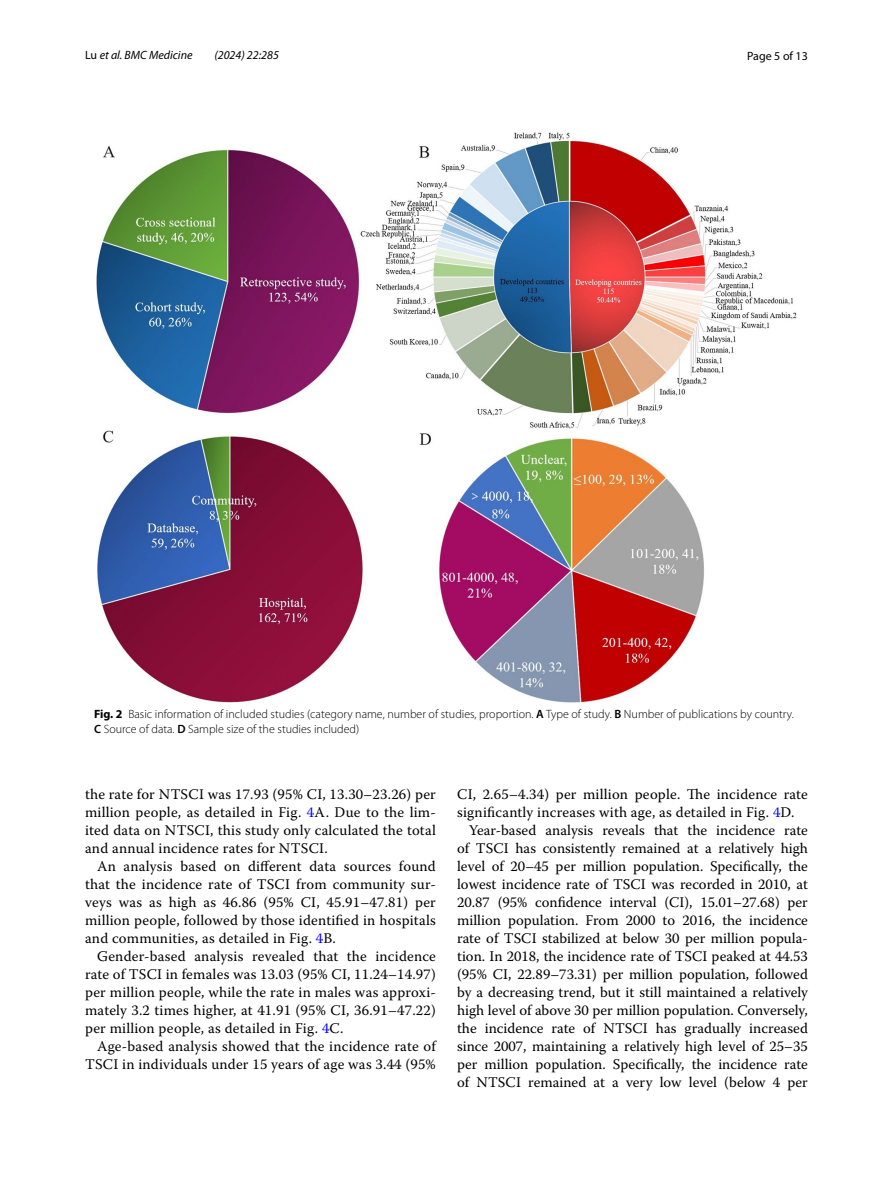
<style>
.page{position:relative;width:893px;height:1187px;background:#fff}
.page>*{position:absolute;margin:0;border:0;box-sizing:border-box;transform-origin:0 0}
.t1{font:14.7px/18px "Warnock Pro";color:#000;text-align:justify}
.t2{font:300 12px/15px "Myriad Pro";color:#000}
.t3{font:italic 12px "Myriad Pro";color:#000}
.t4{font:12px "Myriad Pro";color:#000}
.s1{font-style:normal}
.s2{font-weight:700}
.s3{font-weight:600}
.s4{color:#00f}
</style>
<div class="page">
<img style="left:96px;top:133px;width:701px;height:569px">
<p class="t3" style="left:85px;top:48px;width:109px"><span class="s1">Lu</span> et al. BMC Medicine</p>
<p class="t3" style="left:214px;top:48px;width:66px">(2024) 22:285</p>
<p class="t4" style="left:747px;top:48px;width:62px">Page 5 of 13</p>
<p class="t2" style="left:94px;top:706px;width:701px"><span class="s2">Fig. 2</span> Basic information of included studies (category name, number of studies, proportion. <span class="s3">A</span> Type of study. <span class="s3">B</span> Number of publications by country.<br><span class="s3">C</span> Source of data. <span class="s3">D</span> Sample size of the studies included)</p>
<p class="t1" style="left:85px;top:785px;width:352px">the rate for NTSCI was 17.93 (95% CI, 13.30–23.26) per million people, as detailed in Fig. <span class="s4">4</span>A. Due to the lim&shy;ited data on NTSCI, this study only calculated the total and annual incidence rates for NTSCI.</p>
<p class="t1" style="left:85px;top:857px;width:352px;text-indent:12px">An analysis based on different data sources found that the incidence rate of TSCI from community sur&shy;veys was as high as 46.86 (95% CI, 45.91–47.81) per million people, followed by those identified in hospitals and communities, as detailed in Fig. <span class="s4">4</span>B.</p>
<p class="t1" style="left:85px;top:947px;width:352px;text-indent:12px">Gender-based analysis revealed that the incidence rate of TSCI in females was 13.03 (95% CI, 11.24–14.97) per million people, while the rate in males was approxi&shy;mately 3.2 times higher, at 41.91 (95% CI, 36.91–47.22) per million people, as detailed in Fig. <span class="s4">4</span>C.</p>
<p class="t1" style="left:85px;top:1037px;width:352px;text-align:right">Age-based analysis showed that the incidence rate of<br>TSCI in individuals under 15 years of age was 3.44 (95%</p>
<p class="t1" style="left:457px;top:785px;width:352px">CI, 2.65–4.34) per million people. The incidence rate</p>
<p class="t1" style="left:457px;top:803px;width:339px">significantly increases with age, as detailed in Fig. <span class="s4">4</span>D.</p>
<p class="t1" style="left:469px;top:821px;width:340px">Year-based analysis reveals that the incidence rate</p>
<p class="t1" style="left:457px;top:839px;width:352px">of TSCI has consistently remained at a relatively high</p>
<p class="t1" style="left:457px;top:857px;width:352px">level of 20–45 per million population. Specifically, the</p>
<p class="t1" style="left:457px;top:875px;width:352px">lowest incidence rate of TSCI was recorded in 2010, at</p>
<p class="t1" style="left:457px;top:893px;width:352px">20.87 (95% confidence interval (CI), 15.01–27.68) per</p>
<p class="t1" style="left:457px;top:911px;width:352px">million population. From 2000 to 2016, the incidence</p>
<p class="t1" style="left:457px;top:929px;width:352px">rate of TSCI stabilized at below 30 per million popula-</p>
<p class="t1" style="left:457px;top:947px;width:352px">tion. In 2018, the incidence rate of TSCI peaked at 44.53</p>
<p class="t1" style="left:457px;top:965px;width:352px">(95% CI, 22.89–73.31) per million population, followed</p>
<p class="t1" style="left:457px;top:983px;width:352px">by a decreasing trend, but it still maintained a relatively</p>
<p class="t1" style="left:457px;top:1001px;width:352px">high level of above 30 per million population. Conversely,</p>
<p class="t1" style="left:457px;top:1019px;width:352px">the incidence rate of NTSCI has gradually increased</p>
<p class="t1" style="left:457px;top:1037px;width:352px">since 2007, maintaining a relatively high level of 25–35</p>
<p class="t1" style="left:457px;top:1055px;width:352px">per million population. Specifically, the incidence rate</p>
<p class="t1" style="left:457px;top:1073px;width:352px">of NTSCI remained at a very low level (below 4 per</p>
</div>
